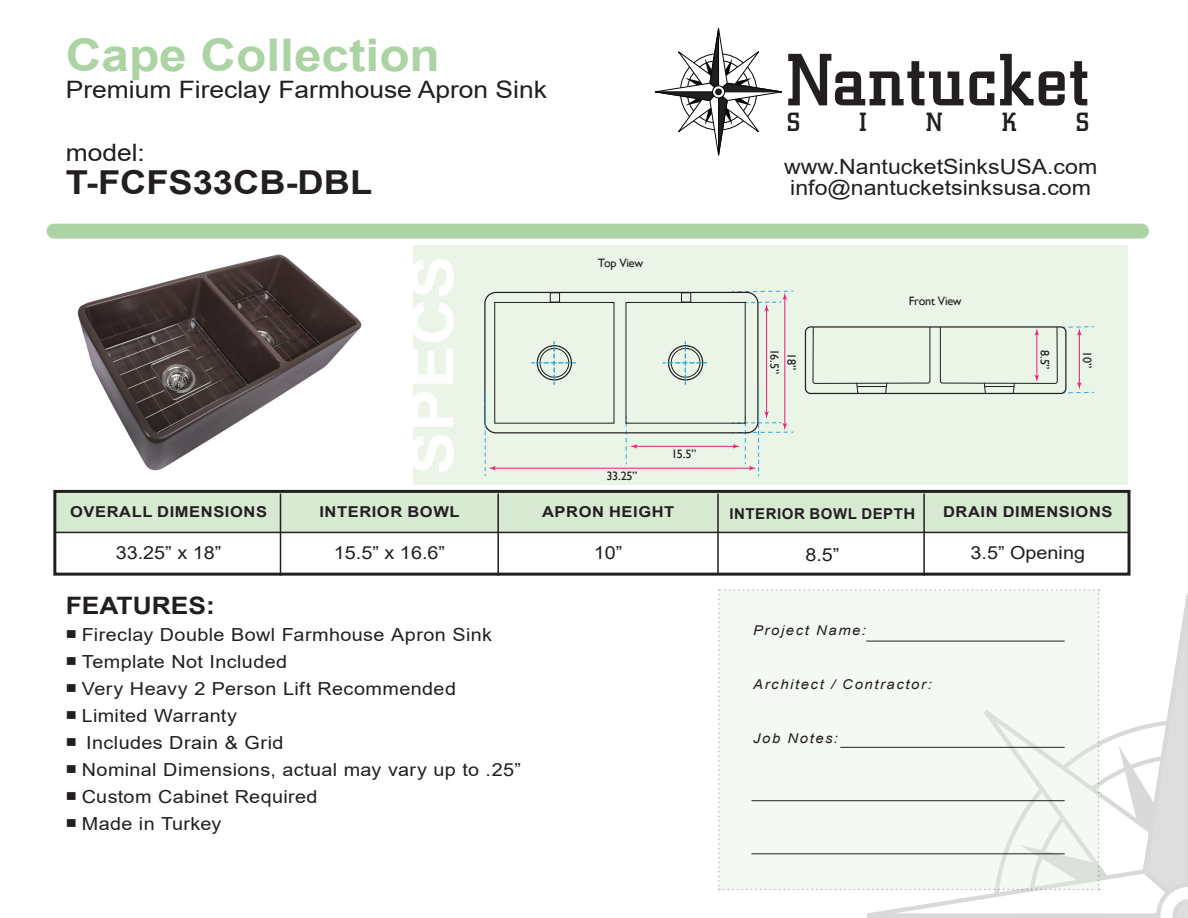
<style>
.page{position:relative;width:1188px;height:918px;background:#fff}
.page>*{position:absolute;margin:0;border:0;box-sizing:border-box;transform-origin:0 0}
.t1{font:500 73.05px "City";letter-spacing:.025em;color:#231f20}
.t2{font:700 58.8px "Arial";color:#fff;scale:1.1 1}
.t3{font:700 45px "Arial";color:#acd3a3;scale:1.1 1}
.t4{font:700 33px "Arial";color:#231f20;scale:1.1 1}
.t5{font:500 26.85px "City";letter-spacing:.075em;color:#231f20}
.t6{font:500 26.1px "City";color:#231f20}
.t7{font:24px "Arial";color:#231f20;scale:1.1 1}
.t8{font:700 24px "Arial";color:#231f20;scale:1.1 1}
.t9{font:21px/21px "Arial";color:#231f20;scale:1.1 1}
.t10{font:18px "Arial";letter-spacing:.02em;color:#231f20;scale:1.1 1}
.t11{font:18px "Arial";color:#231f20;scale:1.1 1}
.t12{font:700 15px "Arial";letter-spacing:.035em;color:#231f20;scale:1.1 1}
.t13{font:700 15px "Arial";letter-spacing:.035em;color:#231f20}
.t14{font:italic 13.5px "Arial";letter-spacing:.11em;color:#231f20;scale:1.1 1}
.t15{font:12.15px/17px "Gill Sans";letter-spacing:-.025em;color:#201d1e;text-align:center}
</style>
<div class="page">
<div style="left:56px;top:492px;width:1074px;height:40px;background:#d8e9d2"></div>
<svg style="left:655px;top:28px;width:127px;height:127px"></svg>
<div style="left:715px;top:89px;width:7px;height:6px;border:1px solid #050504;border-radius:50%"></div>
<div style="left:54px;top:224px;width:1088px;height:15px;background:#acd3a3"></div>
<div style="left:413px;top:245px;width:715px;height:240px;background:#eaf4e7"></div>
<div style="left:53px;top:490px;width:1078px;height:86px;border:3px solid #231f20"></div>
<hr style="left:55px;top:532px;width:1074px;height:1px;background:#231f20">
<hr style="left:280px;top:494px;width:1px;height:82px;background:#231f20">
<hr style="left:497px;top:494px;width:2px;height:82px;background:#231f20">
<hr style="left:717px;top:494px;width:2px;height:79px;background:#231f20">
<hr style="left:923px;top:494px;width:2px;height:82px;background:#231f20">
<svg style="left:718px;top:589px;width:470px;height:329px"></svg>
<hr style="left:866px;top:641px;width:199px;height:1px;background:#231f20">
<hr style="left:840px;top:747px;width:225px;height:1px;background:#231f20">
<hr style="left:751px;top:800px;width:314px;height:1px;background:#231f20">
<hr style="left:751px;top:853px;width:314px;height:1px;background:#231f20">
<hr style="left:493px;top:468px;width:258px;height:1px;background:#ec1f7a">
<hr style="left:785px;top:297px;width:1px;height:128px;background:#ec1f7a">
<hr style="left:766px;top:309px;width:1px;height:105px;background:#ec1f7a">
<hr style="left:635px;top:446px;width:100px;height:1px;background:#ec1f7a">
<svg style="left:626px;top:423px;width:11px;height:41px"></svg>
<svg style="left:732px;top:291px;width:61px;height:20px"></svg>
<div style="left:484px;top:292px;width:275px;height:141px;border:1px solid #201d1e;border-radius:11px"></div>
<div style="left:494px;top:302px;width:120px;height:121px;border:1px solid #201d1e"></div>
<div style="left:550px;top:292px;width:10px;height:10px;border:1px solid #201d1e"></div>
<div style="left:681px;top:292px;width:10px;height:10px;border:1px solid #201d1e"></div>
<svg style="left:812px;top:327px;width:119px;height:67px"></svg>
<svg style="left:940px;top:326px;width:154px;height:68px"></svg>
<svg style="left:531px;top:342px;width:45px;height:43px"></svg>
<svg style="left:663px;top:342px;width:44px;height:43px"></svg>
<svg style="left:732px;top:390px;width:61px;height:86px"></svg>
<svg style="left:485px;top:390px;width:11px;height:86px"></svg>
<img style="left:77px;top:254px;width:285px;height:217px">
<h3 class="t3" style="left:66px;top:23px;width:342px">Cape Collection</h3>
<h3 class="t7" style="left:66px;top:73px;width:439px">Premium Fireclay Farmhouse Apron Sink</h3>
<h3 class="t7" style="left:66px;top:137px;width:74px">model:</h3>
<h3 class="t4" style="left:66px;top:160px;width:280px">T-FCFS33CB-DBL</h3>
<p class="t12" style="left:70px;top:501px;width:180px">OVERALL DIMENSIONS</p>
<p class="t10" style="left:116px;top:540px;width:98px">33.25” x 18”</p>
<h2 class="t2" style="left:391px;top:475px;width:201px;rotate:-90deg">SPECS</h2>
<p class="t12" style="left:319px;top:502px;width:129px">INTERIOR BOWL</p>
<p class="t10" style="left:334px;top:541px;width:103px">15.5” x 16.6”</p>
<h3 class="t8" style="left:66px;top:588px;width:137px">FEATURES:</h3>
<p class="t10" style="left:66px;top:622px;width:389px">■ Fireclay Double Bowl Farmhouse Apron Sink</p>
<p class="t10" style="left:66px;top:649px;width:203px">■ Template Not Included</p>
<p class="t10" style="left:66px;top:676px;width:356px">■ Very Heavy 2 Person Lift Recommended</p>
<p class="t10" style="left:66px;top:703px;width:157px">■ Limited Warranty</p>
<p class="t10" style="left:66px;top:730px;width:199px">■ Includes Drain &amp; Grid</p>
<p class="t10" style="left:66px;top:757px;width:415px">■ Nominal Dimensions, actual may vary up to .25”</p>
<p class="t10" style="left:66px;top:784px;width:230px">■ Custom Cabinet Required</p>
<p class="t10" style="left:66px;top:811px;width:143px">■ Made in Turkey</p>
<p class="t15" style="left:598px;top:255px;width:47px">Top View</p>
<p class="t15" style="left:607px;top:468px;width:32px">33.25”</p>
<p class="t15" style="left:672px;top:446px;width:26px">15.5”</p>
<p class="t12" style="left:542px;top:502px;width:122px">APRON HEIGHT</p>
<p class="t10" style="left:594px;top:541px;width:28px">10”</p>
<h1 class="t1" style="left:787px;top:39px;width:304px">Nantucket</h1>
<h3 class="t6" style="left:787px;top:107px;width:15px">S</h3>
<h3 class="t6" style="left:859px;top:107px;width:9px">I</h3>
<h3 class="t6" style="left:926px;top:107px;width:18px">N</h3>
<h3 class="t6" style="left:1002px;top:107px;width:16px">K</h3>
<h3 class="t6" style="left:1076px;top:107px;width:15px">S</h3>
<h3 class="t5" style="left:788px;top:158px;width:299px">NantucketSinksUSA.com</h3>
<p class="t9" style="left:784px;top:156px;width:286px">www.NantucketSinksUSA.com info@nantucketsinksusa.com</p>
<p class="t15" style="left:800px;top:349px;width:26px;rotate:90deg">18”<br>16.5”</p>
<p class="t15" style="left:909px;top:293px;width:54px">Front View</p>
<p class="t15" style="left:1053px;top:350px;width:21px;rotate:90deg">8.5”</p>
<p class="t15" style="left:1096px;top:351px;width:18px;rotate:90deg">10”</p>
<p class="t13" style="left:730px;top:503px;width:187px">INTERIOR BOWL DEPTH</p>
<p class="t10" style="left:805px;top:542px;width:33px">8.5”</p>
<p class="t12" style="left:943px;top:502px;width:156px">DRAIN DIMENSIONS</p>
<p class="t11" style="left:971px;top:541px;width:106px">3.5” Opening</p>
<p class="t14" style="left:753px;top:622px;width:104px">Project Name:</p>
<p class="t14" style="left:753px;top:676px;width:164px">Architect / Contractor:</p>
<p class="t14" style="left:753px;top:730px;width:79px">Job Notes:</p>
</div>
